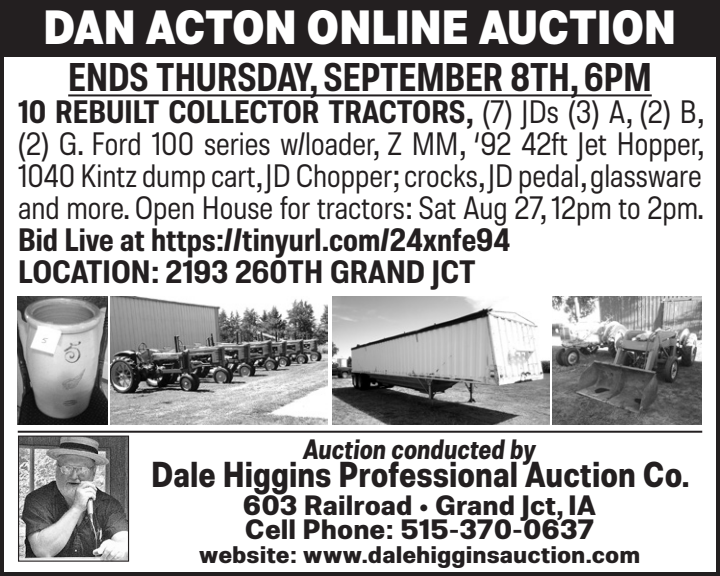
<style>
.page{position:relative;width:720px;height:576px;background:#fff}
.page>*{position:absolute;margin:0;border:0;box-sizing:border-box;transform-origin:0 0}
.t1{font:900 48px "Molde";color:#fff;scale:.9 1}
.t2{font:700 semi-condensed 40px "Molde";color:#231f20;scale:.9 1}
.t3{font:700 36px "Molde";color:#231f20;scale:.85 1}
.t4{font:semi-condensed 32.4px/32px "Molde";color:#231f20;text-align:justify}
.t5{font:700 semi-condensed 32.4px "Molde";color:#231f20}
.t6{font:700 28px/24px "Molde";color:#231f20}
.t7{font:italic 700 28px "Molde";color:#231f20;scale:.82 1}
.t8{font:700 24px "Molde";color:#231f20}
.s1{font-weight:700}
</style>
<div class="page">
<img style="left:20px;top:438px;width:107px;height:122px">
<div style="left:18px;top:436px;width:111px;height:126px;border:1px solid #231f20"></div>
<hr style="left:18px;top:431px;width:684px;height:2px;background:#231f20">
<div style="left:0;top:0;width:720px;height:56px;background:#231f20"></div>
<div style="left:0;top:0;width:720px;height:576px;border:4px solid #231f20"></div>
<hr style="left:68px;top:94px;width:584px;height:2px;background:#231f20">
<img style="left:18px;top:296px;width:90px;height:129px">
<img style="left:111px;top:296px;width:217px;height:128px">
<img style="left:332px;top:296px;width:217px;height:128px">
<img style="left:553px;top:296px;width:149px;height:129px">
<p class="t1" style="left:44px;top:-5px;width:704px">DAN ACTON ONLINE AUCTION</p>
<p class="t2" style="left:68px;top:52px;width:650px">ENDS THURSDAY, SEPTEMBER 8TH, 6PM</p>
<p class="t4" style="left:18px;top:95px;width:687px"><span class="s1">10 REBUILT COLLECTOR TRACTORS,</span> (7) JDs (3) A, (2) B, (2) G. Ford 100 series w/loader, Z MM, ‘92 42ft Jet Hopper, 1040 Kintz dump cart, JD Chopper; crocks, JD pedal, glassware and more. Open House for tractors: Sat Aug 27, 12pm to 2pm.<br><span class="s1">Bid Live at https://tinyurl.com/24xnfe94</span></p>
<p class="t5" style="left:18px;top:251px;width:459px">LOCATION: 2193 260TH GRAND JCT</p>
<p class="t7" style="left:303px;top:430px;width:286px">Auction conducted by</p>
<p class="t3" style="left:151px;top:450px;width:635px">Dale Higgins Professional Auction Co.</p>
<p class="t6" style="left:243px;top:491px;width:355px">603 Railroad • Grand Jct, IA<br>Cell Phone: 515-370-0637</p>
<p class="t8" style="left:199px;top:538px;width:443px">website: www.dalehigginsauction.com</p>
</div>
